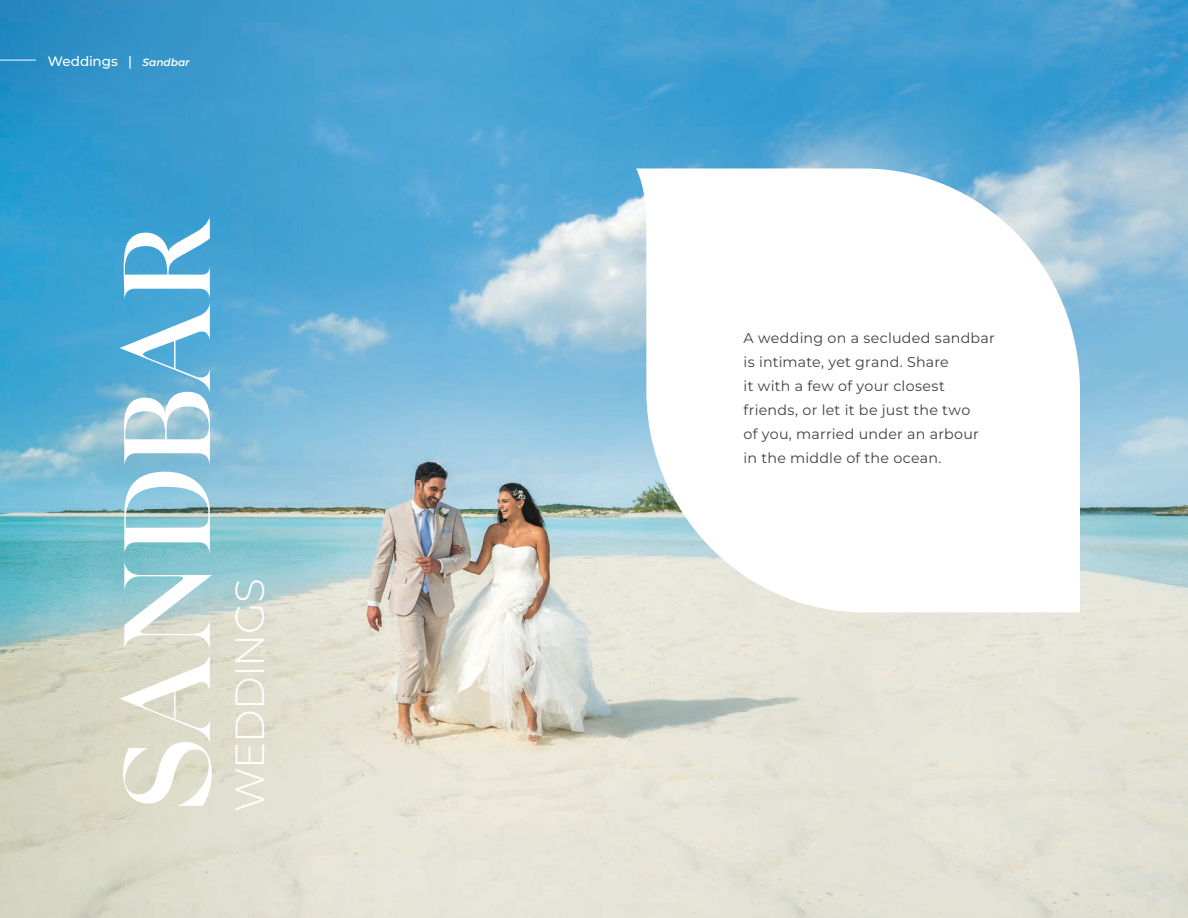
<style>
.page{position:relative;width:1188px;height:918px;background:#fff}
.page>*{position:absolute;margin:0;border:0;box-sizing:border-box;transform-origin:0 0}
.t1{font:500 122.1px "Silk Serif";letter-spacing:.005em;color:#fff}
.t2{font:300 40.65px "Montserrat";letter-spacing:-.025em;color:#fff}
.t3{font:14.25px/24px "Montserrat";letter-spacing:.015em;color:#413f41}
.t4{font:500 13.5px "Montserrat";letter-spacing:-.01em;color:#fff}
.s1{font-weight:600;font-style:italic;font-size:10.5px}
</style>
<div class="page">
<img style="left:0;top:0;width:1188px;height:918px">
<svg style="left:636px;top:168px;width:444px;height:444px"></svg>
<hr style="left:0;top:60px;width:36px;height:1px;background:#fff">
<p class="t4" style="left:48px;top:52px;width:143px">Weddings | <span class="s1">Sandbar</span></p>
<h1 class="t1" style="left:96px;top:812px;width:597px;rotate:-90deg">SANDBAR</h1>
<h2 class="t2" style="left:223px;top:812px;width:235px;rotate:-90deg">WEDDINGS</h2>
<p class="t3" style="left:744px;top:326px;width:253px">A wedding on a secluded sandbar is intimate, yet grand. Share<br>it with a few of your closest friends, or let it be just the two<br>of you, married under an arbour in the middle of the ocean.</p>
</div>
